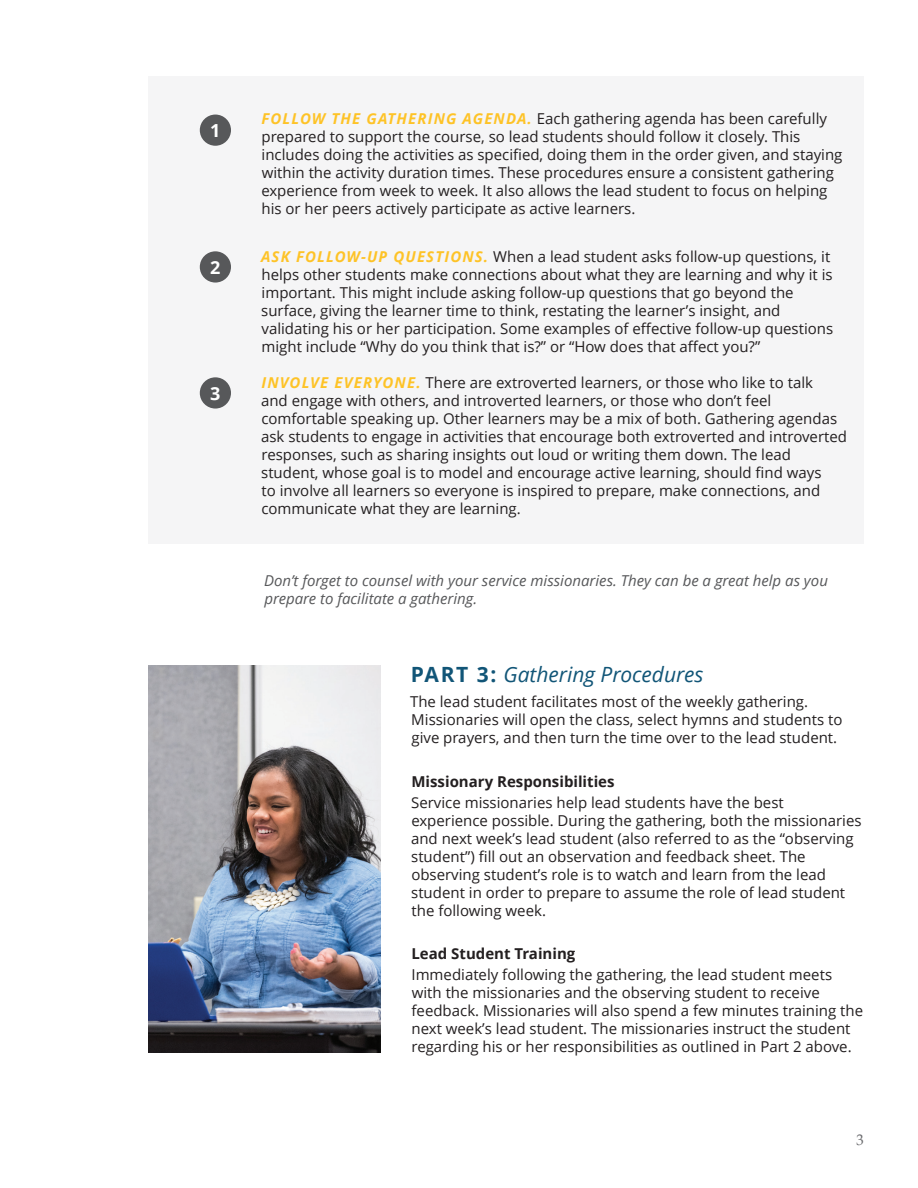
<style>
.page{position:relative;width:918px;height:1188px;background:#fff}
.page>*{position:absolute;margin:0;border:0;box-sizing:border-box;transform-origin:0 0}
.t1{font:italic 21px "Zoramlds Lat";color:#157}
.t2{font:700 18px "Zoramlds Lat";color:#fff}
.t3{font:15px/18px "Zoramlds Lat";color:#231f20}
.t4{font:italic 15px/18px "Zoramlds Lat";color:#57585a}
.t5{font:700 15px "Zoramlds Lat";color:#231f20}
.t6{font:15px "Pahoranlds Lat";color:#6c6d70}
.s1{font-weight:700;font-style:italic;color:#fec327}
.s2{font-weight:700;font-style:normal}
</style>
<div class="page">
<div style="left:148px;top:76px;width:716px;height:468px;background:#f5f5f6"></div>
<div style="left:200px;top:115px;width:31px;height:31px;background:#57585a;border-radius:50%"></div>
<div style="left:200px;top:251px;width:31px;height:32px;background:#57585a;border-radius:50%"></div>
<div style="left:200px;top:377px;width:31px;height:32px;background:#57585a;border-radius:50%"></div>
<img style="left:148px;top:666px;width:233px;height:387px">
<p class="t2" style="left:210px;top:118px;width:12px">1</p>
<p class="t2" style="left:210px;top:255px;width:12px">2</p>
<p class="t2" style="left:210px;top:381px;width:12px">3</p>
<p class="t3" style="left:261px;top:109px;width:583px"><span class="s1">FOLLOW THE GATHERING AGENDA.</span> Each gathering agenda has been carefully prepared to support the course, so lead students should follow it closely. This includes doing the activities as specified, doing them in the order given, and staying within the activity duration times. These procedures ensure a consistent gathering experience from week to week. It also allows the lead student to focus on helping his or her peers actively participate as active learners.</p>
<p class="t3" style="left:261px;top:247px;width:574px"><span class="s1">ASK FOLLOW-UP QUESTIONS.</span> When a lead student asks follow-up questions, it helps other students make connections about what they are learning and why it is important. This might include asking follow-up questions that go beyond the surface, giving the learner time to think, restating the learner’s insight, and validating his or her participation. Some examples of effective follow-up questions might include “Why do you think that is?” or “How does that affect you?”</p>
<p class="t3" style="left:261px;top:373px;width:587px"><span class="s1">INVOLVE EVERYONE.</span> There are extroverted learners, or those who like to talk<br>and engage with others, and introverted learners, or those who don’t feel comfortable speaking up. Other learners may be a mix of both. Gathering agendas ask students to engage in activities that encourage both extroverted and introverted responses, such as sharing insights out loud or writing them down. The lead student, whose goal is to model and encourage active learning, should find ways<br>to involve all learners so everyone is inspired to prepare, make connections, and communicate what they are learning.</p>
<p class="t4" style="left:264px;top:571px;width:565px">Don’t forget to counsel with your service missionaries. They can be a great help as you prepare to facilitate a gathering.</p>
<h1 class="t1" style="left:411px;top:660px;width:294px"><span class="s2">PART 3:</span> Gathering Procedures</h1>
<p class="t3" style="left:410px;top:693px;width:434px">The lead student facilitates most of the weekly gathering.<br>Missionaries will open the class, select hymns and students to give prayers, and then turn the time over to the lead student.</p>
<p class="t5" style="left:411px;top:771px;width:205px">Missionary Responsibilities</p>
<p class="t3" style="left:411px;top:793px;width:452px">Service missionaries help lead students have the best experience possible. During the gathering, both the missionaries and next week’s lead student (also referred to as the “observing student”) fill out an observation and feedback sheet. The observing student’s role is to watch and learn from the lead student in order to prepare to assume the role of lead student the following week.</p>
<p class="t5" style="left:411px;top:944px;width:165px">Lead Student Training</p>
<p class="t3" style="left:412px;top:966px;width:453px">Immediately following the gathering, the lead student meets with the missionaries and the observing student to receive feedback. Missionaries will also spend a few minutes training the next week’s lead student. The missionaries instruct the student regarding his or her responsibilities as outlined in Part 2 above.</p>
<p class="t6" style="left:856px;top:1128px;width:9px">3</p>
</div>
